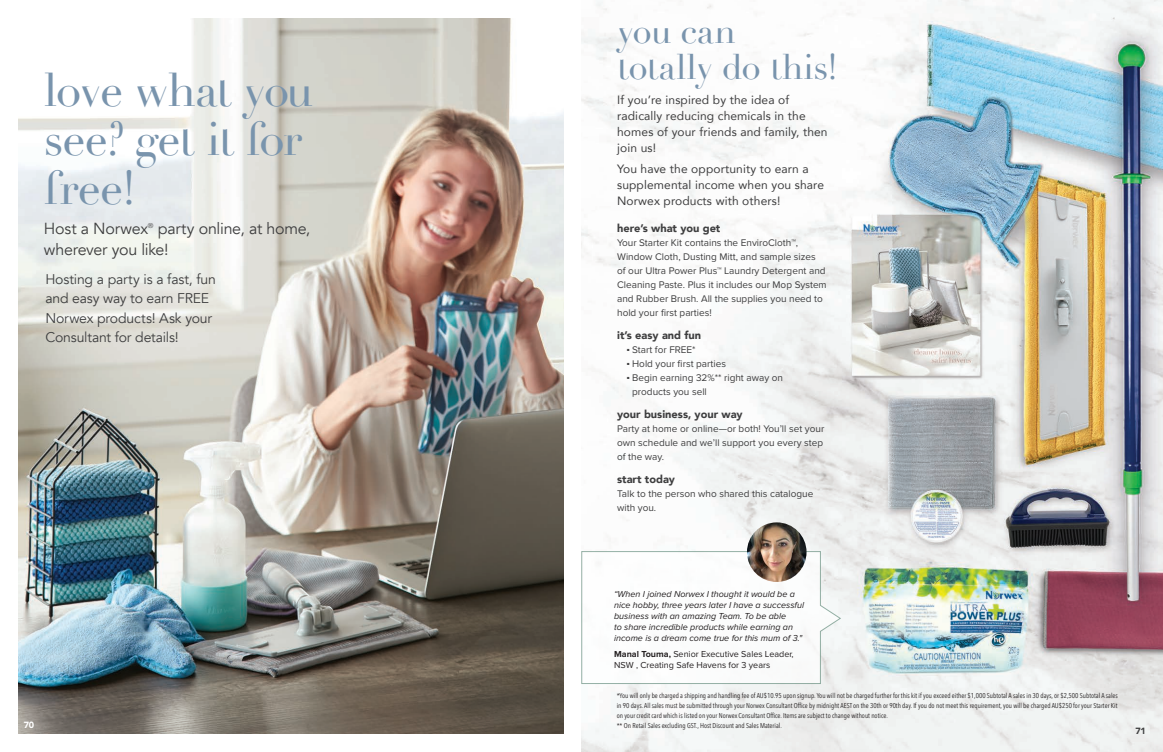
<style>
.page{position:relative;width:1163px;height:752px;background:#fff}
.page>*{position:absolute;margin:0;border:0;box-sizing:border-box;transform-origin:0 0}
.t1{font:46.4px/49px "Didot";letter-spacing:-.03em;color:#7994ad}
.Headline{font:35px/36px "Didot";letter-spacing:-.01em;color:#7994ad}
.Product_Name{font:16px/21px "Avenir";letter-spacing:-.015em;color:#3e3e3f}
.Product_Name-2{font:14px/19px "Avenir";letter-spacing:-.015em;color:#3e3e3f}
.Headline-2{font:12px/16px "Avenir";letter-spacing:.01em;color:#3e3e3f}
.My_Story{font:900 11px "Avenir";color:#3e3e3f}
.My_Story-2{font:10px/14px "Proxima Nova";color:#3e3e3f}
.t2{font:italic 9px/11px "Proxima Nova";color:#231f20}
.t3{font:9px/11px "Proxima Nova";color:#231f20}
.Body_Copy{font:900 9px "Avenir";color:#fff}
.Body_Copy-2{font:900 9px "Avenir";color:#3e3e3f}
.t4{font:7px/10px "Avenir Next Condensed";color:#231f20}
.Product_Name-3{font:7px "Avenir";color:#3e3e3f}
.s1{font-weight:700}
</style>
<div class="page">
<img style="left:581px;top:0;width:581px;height:751px">
<img style="left:18px;top:18px;width:545px;height:715px">
<svg style="left:581px;top:550px;width:260px;height:133px"></svg>
<img style="left:746px;top:522px;width:60px;height:59px;border-radius:30px">
<p class="t1" style="left:44px;top:66px;width:271px">love what you see? get it for free!</p>
<p class="Product_Name" style="left:44px;top:218px;width:106px">Host a Norwex</p>
<p class="Product_Name-3" style="left:148px;top:222px;width:7px">®</p>
<p class="Product_Name" style="left:44px;top:218px;width:268px;text-indent:114px">party online, at home, wherever you like!</p>
<p class="Product_Name-2" style="left:45px;top:270px;width:172px">Hosting a party is a fast, fun and easy way to earn FREE<br>Norwex products! Ask your<br>Consultant for details!</p>
<p class="Body_Copy" style="left:24px;top:716px;width:12px">70</p>
<p class="Headline" style="left:617px;top:14px;width:222px">you can totally do this!</p>
<p class="Headline-2" style="left:617px;top:91px;width:212px">If you’re inspired by the idea of radically reducing chemicals in the homes of your friends and family, then join us!</p>
<p class="Headline-2" style="left:617px;top:160px;width:208px">You have the opportunity to earn a supplemental income when you share<br>Norwex products with others!</p>
<p class="My_Story" style="left:617px;top:219px;width:105px">here’s what you get</p>
<p class="My_Story-2" style="left:617px;top:236px;width:211px">Your Starter Kit contains the EnviroCloth™, Window Cloth, Dusting Mitt, and sample sizes of our Ultra Power Plus™ Laundry Detergent and Cleaning Paste. Plus it includes our Mop System and Rubber Brush. All the supplies you need to hold your first parties!</p>
<p class="My_Story" style="left:617px;top:326px;width:85px">it’s easy and fun</p>
<p class="My_Story-2" style="left:627px;top:343px;width:70px">■ Start for FREE*</p>
<p class="My_Story-2" style="left:627px;top:357px;width:100px">■ Hold your first parties</p>
<p class="My_Story-2" style="left:632px;top:371px;width:152px;text-indent:-5px">■ Begin earning 32%** right away on products you sell</p>
<p class="My_Story" style="left:617px;top:405px;width:127px">your business, your way</p>
<p class="My_Story-2" style="left:617px;top:422px;width:209px;text-align:justify">Party at home or online—or both! You’ll set your own schedule and we’ll support you every step of the way.</p>
<p class="My_Story" style="left:617px;top:470px;width:59px">start today</p>
<p class="My_Story-2" style="left:617px;top:487px;width:198px">Talk to the person who shared this catalogue with you.</p>
<p class="t2" style="left:614px;top:588px;width:191px">“When I joined Norwex I thought it would be a nice hobby, three years later I have a successful business with an amazing Team. To be able<br>to share incredible products while earning an income is a dream come true for this mum of 3."</p>
<p class="t3" style="left:614px;top:648px;width:181px"><span class="s1">Manal Touma,</span> Senior Executive Sales Leader,<br>NSW , Creating Safe Havens for 3 years</p>
<p class="t4" style="left:616px;top:689px;width:502px">*You will only be charged a shipping and handling fee of AU$10.95 upon signup. You will not be charged further for this kit if you exceed either $1,000 Subtotal A sales in 30 days, or $2,500 Subtotal A sales in 90 days. All sales must be submitted through your Norwex Consultant Office by midnight AEST on the 30th or 90th day. If you do not meet this requirement, you will be charged AU$250 for your Starter Kit on your credit card which is listed on your Norwex Consultant Office. Items are subject to change without notice.<br>** On Retail Sales excluding GST., Host Discount and Sales Material.</p>
<p class="Body_Copy-2" style="left:1135px;top:722px;width:12px">71</p>
</div>
